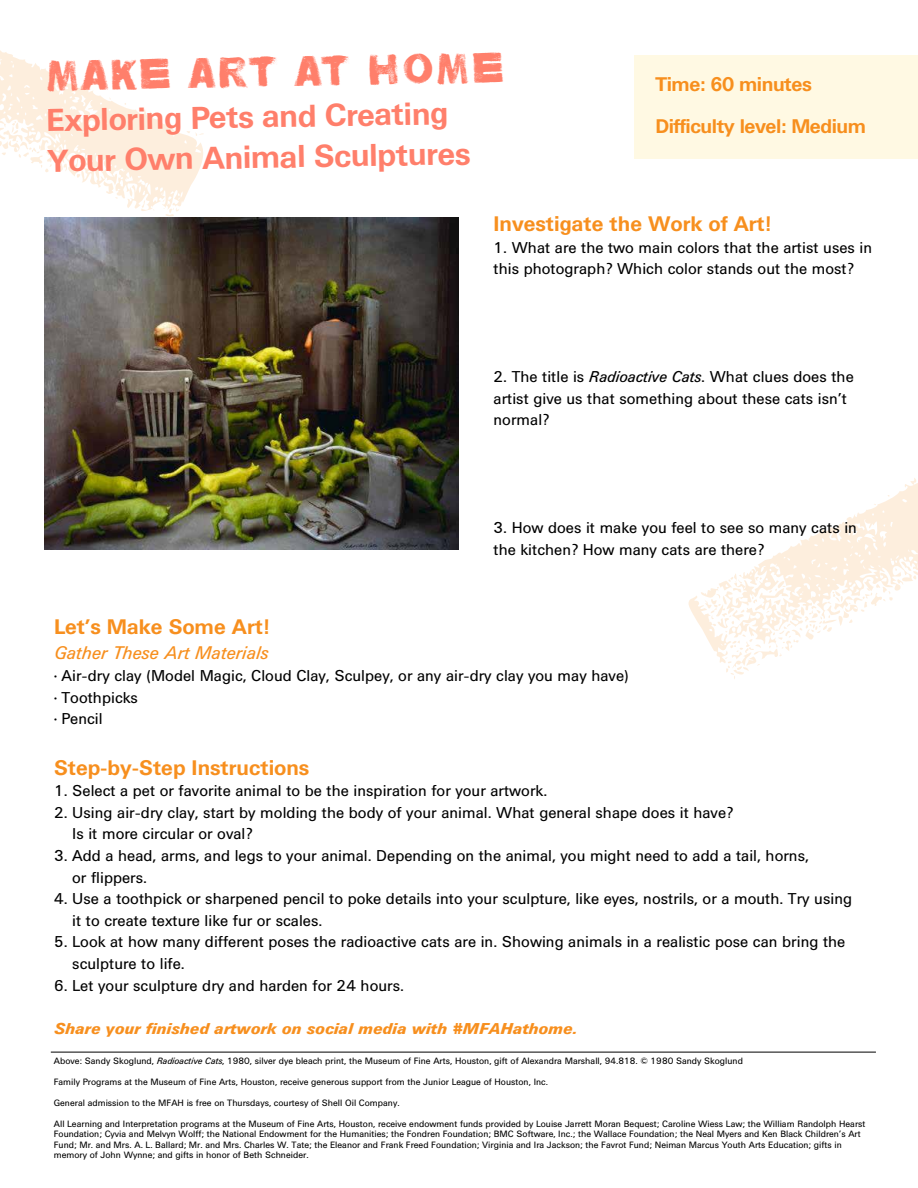
<style>
.page{position:relative;width:918px;height:1188px;background:#fff}
.page>*{position:absolute;margin:0;border:0;box-sizing:border-box;transform-origin:0 0}
.t1{font:700 42px "Kitchen Sink";color:#ff7f6b}
.t2{font:700 36px/40.5px "Univers Houston";color:#ff7f6b}
.t3{font:700 24px "Univers Houston";color:#f78f1e}
.t4{font:700 22.5px/42px "Univers Houston";letter-spacing:-.02em;color:#f78f1e}
.t5{font:italic 21px "Univers Houston";color:#f78f1e}
.t6{font:18px/21.6px "Univers Houston";color:#000}
.t7{font:italic 900 18px "Univers Houston";color:#f78f1e}
.t8{font:10.5px/21px "Univers Houston";color:#000}
.s1{font-style:italic}
</style>
<div class="page">
<svg style="left:0;top:50px;width:204px;height:167px"></svg>
<svg style="left:688px;top:478px;width:230px;height:201px"></svg>
<hr style="left:51px;top:1052px;width:825px;height:1px;background:#000">
<div style="left:634px;top:55px;width:284px;height:104px;background:#fff9e3"></div>
<img style="left:45px;top:218px;width:414px;height:331px">
<h1 class="t1" style="left:45px;top:53px;width:461px;rotate:-1deg">MAKE ART AT HOME</h1>
<h2 class="t2" style="left:46px;top:101px;width:425px;rotate:-1deg">Exploring Pets and Creating<br>Your Own Animal Sculptures</h2>
<p class="t4" style="left:655px;top:63px;width:212px">Time: 60 minutes<br>Difficulty level: Medium</p>
<h3 class="t3" style="left:494px;top:212px;width:279px">Investigate the Work of Art!</h3>
<p class="t6" style="left:494px;top:237px;width:380px">1. What are the two main colors that the artist uses in this photograph? Which color stands out the most?</p>
<p class="t6" style="left:494px;top:366px;width:362px">2. The title is <span class="s1">Radioactive Cats</span>. What clues does the artist give us that something about these cats isn’t normal?</p>
<p class="t6" style="left:494px;top:518px;width:365px">3. How does it make you feel to see so many cats in the kitchen? How many cats are there?</p>
<h3 class="t3" style="left:54px;top:615px;width:217px">Let’s Make Some Art!</h3>
<p class="t5" style="left:54px;top:643px;width:216px">Gather These Art Materials</p>
<p class="t6" style="left:54px;top:665px;width:577px">· Air-dry clay (Model Magic, Cloud Clay, Sculpey, or any air-dry clay you may have) · Toothpicks<br>· Pencil</p>
<h3 class="t3" style="left:54px;top:755px;width:257px">Step-by-Step Instructions</h3>
<p class="t6" style="left:54px;top:780px;width:495px">1. Select a pet or favorite animal to be the inspiration for your artwork.</p>
<p class="t6" style="left:72px;top:802px;width:663px;text-indent:-18px">2. Using air-dry clay, start by molding the body of your animal. What general shape does it have?<br>Is it more circular or oval?</p>
<p class="t6" style="left:72px;top:845px;width:738px;text-indent:-18px">3. Add a head, arms, and legs to your animal. Depending on the animal, you might need to add a tail, horns, or flippers.</p>
<p class="t6" style="left:72px;top:888px;width:781px;text-indent:-18px">4. Use a toothpick or sharpened pencil to poke details into your sculpture, like eyes, nostrils, or a mouth. Try using it to create texture like fur or scales.</p>
<p class="t6" style="left:72px;top:932px;width:775px;text-indent:-18px">5. Look at how many different poses the radioactive cats are in. Showing animals in a realistic pose can bring the sculpture to life.</p>
<p class="t6" style="left:54px;top:975px;width:352px">6. Let your sculpture dry and harden for 24 hours.</p>
<p class="t7" style="left:54px;top:1020px;width:525px">Share your finished artwork on social media with #MFAHathome.</p>
<p class="t8" style="left:54px;top:1050px;width:813px">Above: Sandy Skoglund, <span class="s1">Radioactive Cats</span>, 1980, silver dye bleach print, the Museum of Fine Arts, Houston, gift of Alexandra Marshall, 94.818. © 1980 Sandy Skoglund<br>Family Programs at the Museum of Fine Arts, Houston, receive generous support from the Junior League of Houston, Inc.<br>General admission to the MFAH is free on Thursdays, courtesy of Shell Oil Company.<br>All Learning and Interpretation programs at the Museum of Fine Arts, Houston, receive endowment funds provided by Louise Jarrett Moran Bequest; Caroline Wiess Law; the William Randolph Hearst</p>
<p class="t8" style="left:54px;top:1129px;width:809px;line-height:10.5px">Foundation; Cyvia and Melvyn Wolff; the National Endowment for the Humanities; the Fondren Foundation; BMC Software, Inc.; the Wallace Foundation; the Neal Myers and Ken Black Children’s Art<br>Fund; Mr. and Mrs. A. L. Ballard; Mr. and Mrs. Charles W. Tate; the Eleanor and Frank Freed Foundation; Virginia and Ira Jackson; the Favrot Fund; Neiman Marcus Youth Arts Education; gifts in memory of John Wynne; and gifts in honor of Beth Schneider.</p>
</div>
